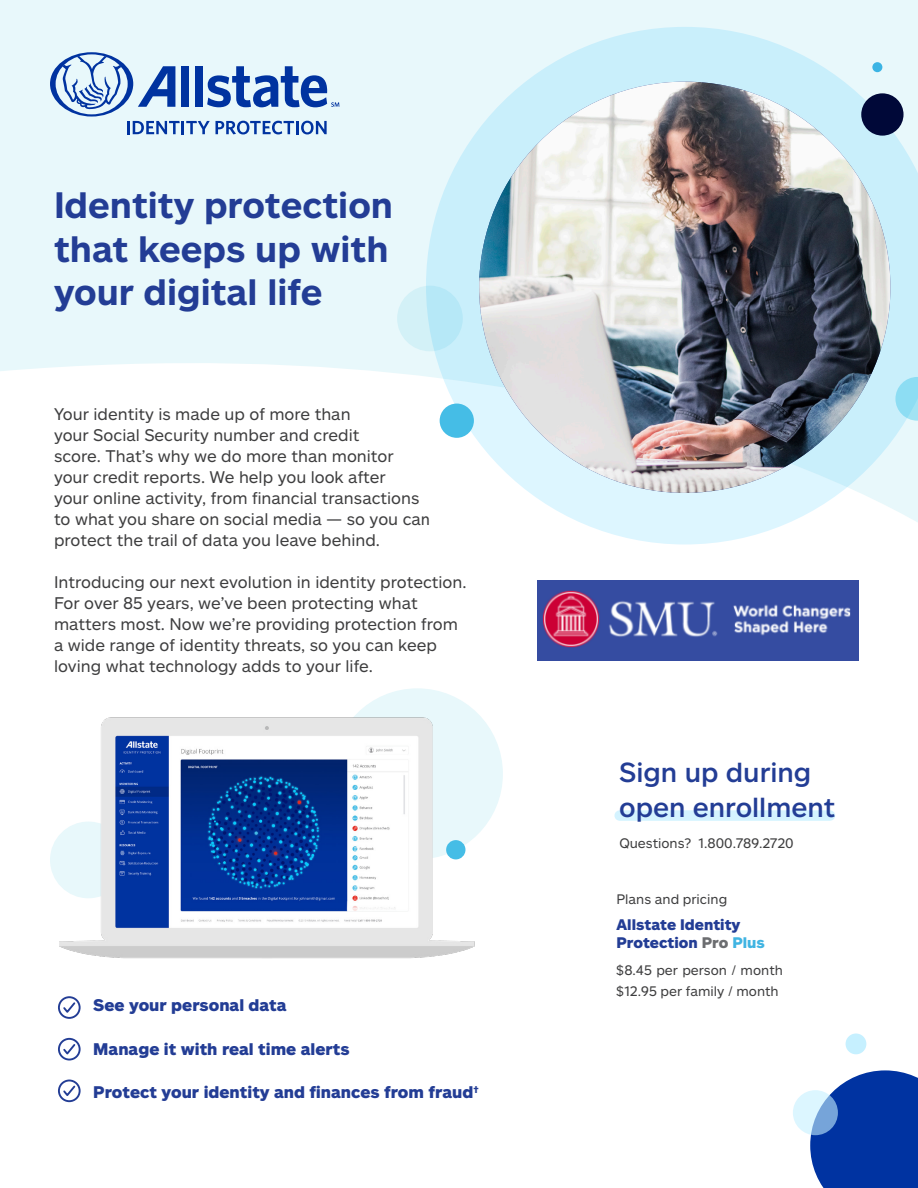
<style>
.page{position:relative;width:918px;height:1188px;background:#fff}
.page>*{position:absolute;margin:0;border:0;box-sizing:border-box;transform-origin:0 0}
.t1{font:700 36px/43.2px "Allstate Sans";color:#233d95}
.t2{font:500 27px/34.5px "Allstate Sans";color:#233d95}
.Body{font:16.5px/21px "Allstate Sans";color:#3e3e3f}
.t3{font:900 16.5px "Allstate Sans";color:#233d95}
.Body-2{font:900 15px/18px "Allstate Sans";color:#233d95}
.Body-3{font:13.5px/21px "Allstate Sans";color:#3e3e3f}
.s1{color:#6c6d70}
.s2{color:#40b4e2}
</style>
<div class="page">
<div style="left:332px;top:688px;width:171px;height:171px;background:#e8f8fb;border-radius:50%"></div>
<div style="left:0;top:0;width:918px;height:287px;background:#e8f8fb"></div>
<svg style="left:0;top:286px;width:694px;height:259px"></svg>
<svg style="left:810px;top:1070px;width:108px;height:118px;background:#1947aa"></svg>
<div style="left:846px;top:1034px;width:20px;height:20px;background:#c6f0ff;border-radius:50%"></div>
<svg style="left:793px;top:1090px;width:45px;height:45px;background:#b1d3ef"></svg>
<svg style="left:50px;top:52px;width:289px;height:82px"></svg>
<svg style="left:58px;top:996px;width:23px;height:23px"></svg>
<svg style="left:58px;top:1037px;width:23px;height:24px"></svg>
<svg style="left:58px;top:1079px;width:23px;height:24px"></svg>
<img style="left:50px;top:717px;width:431px;height:242px">
<div style="left:620px;top:810px;width:210px;height:11px;background:#d4f3ff"></div>
<svg style="left:426px;top:27px;width:492px;height:517px"></svg>
<div style="left:861px;top:93px;width:43px;height:43px;background:#000838;border-radius:50%"></div>
<img style="left:479px;top:82px;width:411px;height:411px;border-radius:206px">
<svg style="left:397px;top:286px;width:66px;height:65px;background:#c3ecf7"></svg>
<div style="left:440px;top:404px;width:34px;height:34px;background:#45bde6;border-radius:50%"></div>
<div style="left:872px;top:62px;width:10px;height:10px;background:#3bb4e4;border-radius:50%"></div>
<svg style="left:895px;top:377px;width:23px;height:44px"></svg>
<img style="left:538px;top:580px;width:321px;height:81px">
<p class="t1" style="left:54px;top:182px;width:341px">Identity protection that keeps up with your digital life</p>
<p class="Body" style="left:54px;top:403px;width:378px">Your identity is made up of more than<br>your Social Security number and credit<br>score. That’s why we do more than monitor your credit reports. We help you look after<br>your online activity, from financial transactions to what you share on social media — so you can protect the trail of data you leave behind.</p>
<p class="Body" style="left:54px;top:571px;width:414px">Introducing our next evolution in identity protection.<br>For over 85 years, we’ve been protecting what matters most. Now we’re providing protection from a wide range of identity threats, so you can keep loving what technology adds to your life.</p>
<p class="t3" style="left:93px;top:995px;width:195px">See your personal data</p>
<p class="t3" style="left:93px;top:1038px;width:258px">Manage it with real time alerts</p>
<p class="t3" style="left:93px;top:1082px;width:387px">Protect your identity and finances from fraud<sup>†</sup></p>
<p class="t2" style="left:619px;top:754px;width:218px">Sign up during open enrollment</p>
<p class="Body-3" style="left:619px;top:832px;width:176px">Questions? 1.800.789.2720</p>
<p class="Body-3" style="left:617px;top:889px;width:112px">Plans and pricing</p>
<p class="Body-2" style="left:616px;top:915px;width:150px">Allstate Identity<br>Protection <span class="s1">Pro</span> <span class="s2">Plus</span></p>
<p class="Body-3" style="left:616px;top:959px;width:168px">$8.45 per person / month $12.95 per family / month</p>
</div>
